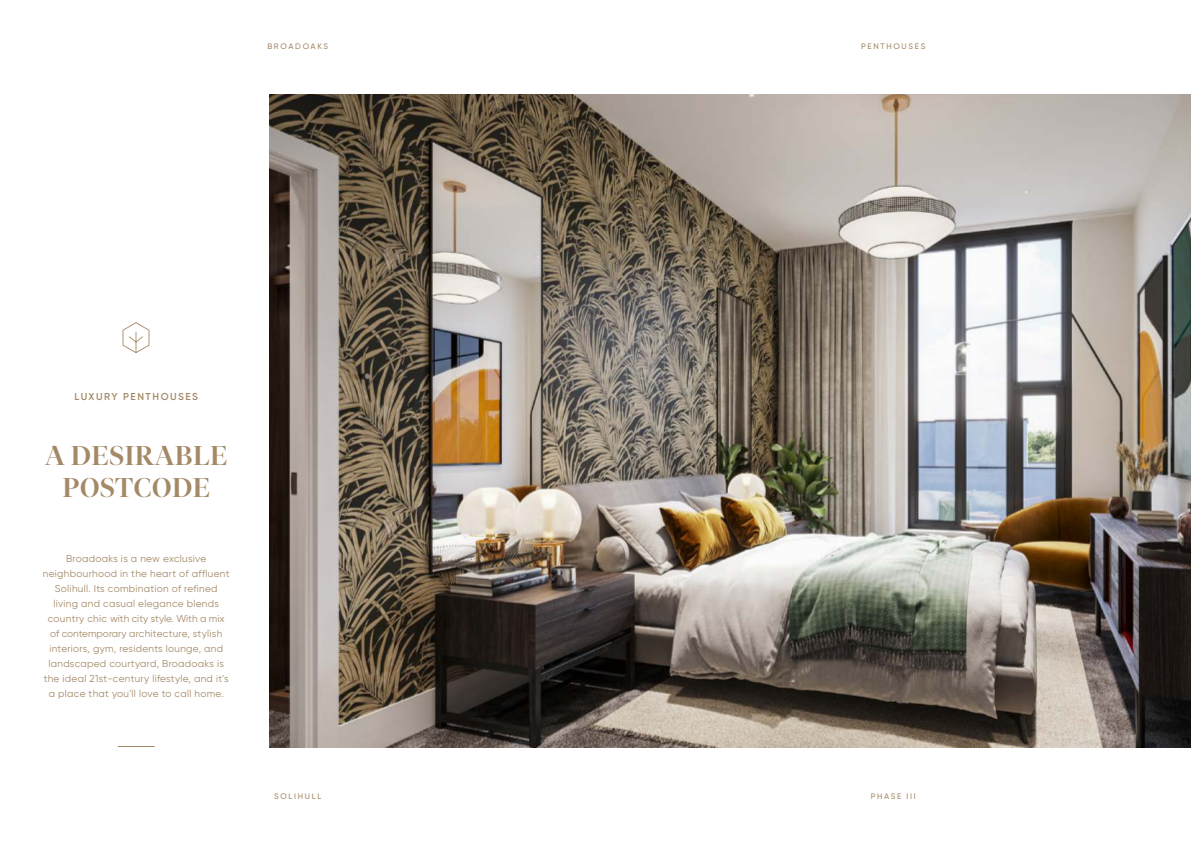
<style>
.page{position:relative;width:1191px;height:842px;background:#fff}
.page>*{position:absolute;margin:0;border:0;box-sizing:border-box;transform-origin:0 0}
.t1{font:500 27px/33px "Tiempos Fine Test";letter-spacing:.02em;color:#a48967;text-align:center}
.t2{font:10px/15px "Gilroy";letter-spacing:.03em;color:#a48967;text-align:center}
.t3{font:600 10px "Gilroy";letter-spacing:.15em;color:#a48967}
.t4{font:500 8px "Gilroy";letter-spacing:.21em;color:#a48967}
</style>
<div class="page">
<img style="left:269px;top:95px;width:922px;height:652px">
<hr style="left:118px;top:746px;width:37px;height:1px;background:#a48967">
<svg style="left:123px;top:322px;width:26px;height:31px"></svg>
<p class="t4" style="left:267px;top:41px;width:62px">BROADOAKS</p>
<p class="t4" style="left:861px;top:41px;width:66px">PENTHOUSES</p>
<p class="t3" style="left:74px;top:391px;width:125px">LUXURY PENTHOUSES</p>
<h1 class="t1" style="left:45px;top:438px;width:183px">A DESIRABLE<br>POSTCODE</h1>
<p class="t2" style="left:43px;top:551px;width:188px">Broadoaks is a new exclusive neighbourhood in the heart of affluent Solihull. Its combination of refined living and casual elegance blends country chic with city style. With a mix of contemporary architecture, stylish interiors, gym, residents lounge, and landscaped courtyard, Broadoaks is the ideal 21st-century lifestyle, and it's a place that you'll love to call home.</p>
<p class="t4" style="left:274px;top:791px;width:49px">SOLIHULL</p>
<p class="t4" style="left:870px;top:791px;width:47px">PHASE III</p>
</div>
